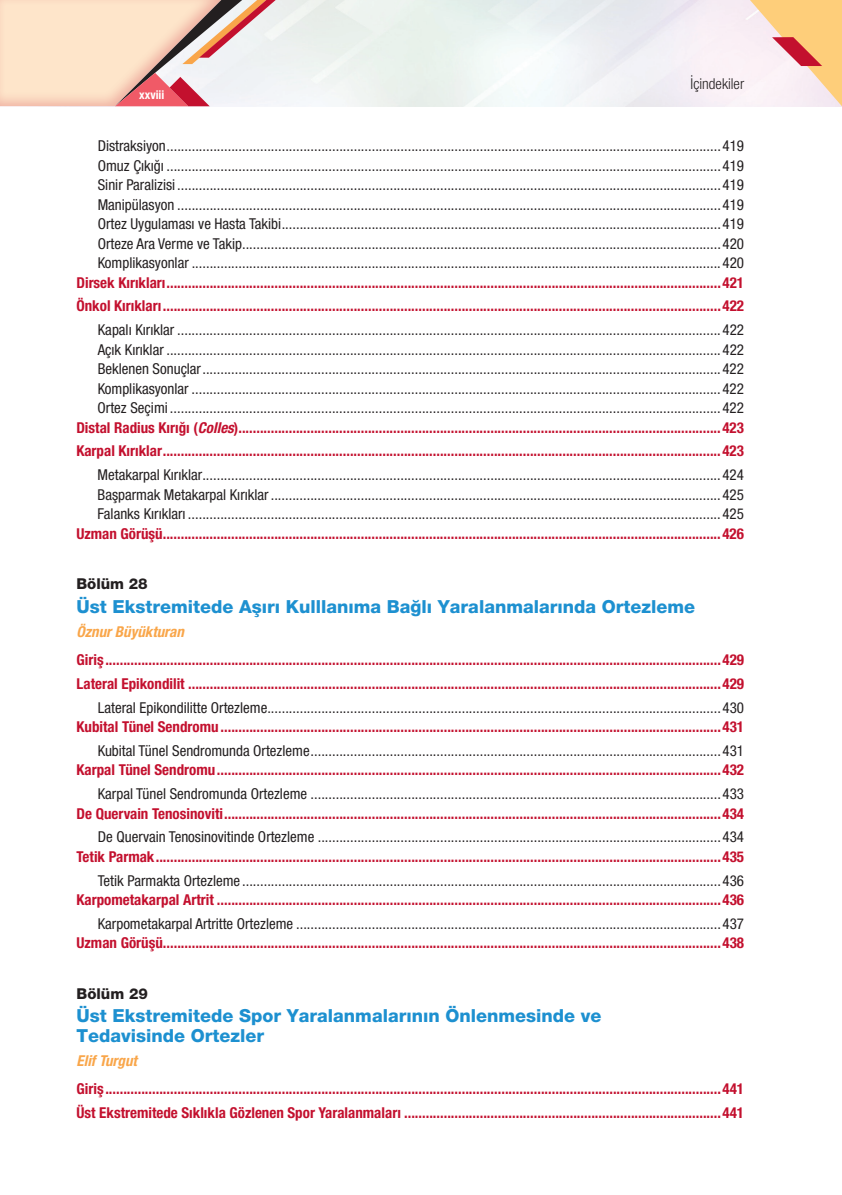
<style>
.page{position:relative;width:842px;height:1195px;background:#fff}
.page>*{position:absolute;margin:0;border:0;box-sizing:border-box;transform-origin:0 0}
.t1{font:800 18px/19.5px "Helvetica Neu";color:#1d90d0}
.t2{font:15px/19.5px "Helvetica 57 Cn";color:#231f20;text-align:justify}
.t3{font:700 15px/23.7px "Helvetica 77 Cn";color:#c3102e}
.t4{font:italic 700 15px "Helvetica 77 Cn";color:#f9a64a}
.t5{font:800 15px "Helvetica Neu";color:#231f20}
.t6{font:15px "Helvetica 47 Lt Cn";color:#231f20}
.t7{font:700 12px "Helvetica 77 Cn";color:#fff}
.s1{font-style:italic}
</style>
<div class="page">
<div style="left:0;top:0;width:223px;height:109px;background:#c3102e;opacity:.25"></div>
<svg style="left:0;top:0;width:276px;height:106px"></svg>
<svg style="left:750px;top:0;width:92px;height:106px"></svg>
<p class="t7" style="left:139px;top:87px;width:27px">xxviii</p>
<p class="t6" style="left:691px;top:75px;width:55px">İçindekiler</p>
<p class="t2" style="left:98px;top:136px;width:648px">Distraksiyon..........................................................................................................................................................419<br>Omuz Çıkığı ..........................................................................................................................................................419<br>Sinir Paralizisi .......................................................................................................................................................419<br>Manipülasyon .......................................................................................................................................................419<br>Ortez Uygulaması ve Hasta Takibi..........................................................................................................................419<br>Orteze Ara Verme ve Takip.....................................................................................................................................420<br>Komplikasyonlar ...................................................................................................................................................420</p>
<p class="t3" style="left:76px;top:270px;width:669px">Dirsek Kırıkları..........................................................................................................................................................421<br>Önkol Kırıkları...........................................................................................................................................................422</p>
<p class="t2" style="left:98px;top:320px;width:648px">Kapalı Kırıklar .......................................................................................................................................................422<br>Açık Kırıklar ..........................................................................................................................................................422<br>Beklenen Sonuçlar................................................................................................................................................422<br>Komplikasyonlar ...................................................................................................................................................422<br>Ortez Seçimi .........................................................................................................................................................422</p>
<p class="t3" style="left:76px;top:415px;width:669px">Distal Radius Kırığı (<span class="s1">Colles</span>)......................................................................................................................................423<br>Karpal Kırıklar...........................................................................................................................................................423</p>
<p class="t2" style="left:98px;top:465px;width:648px">Metakarpal Kırıklar................................................................................................................................................424<br>Başparmak Metakarpal Kırıklar.............................................................................................................................425<br>Falanks Kırıkları ....................................................................................................................................................425</p>
<p class="t3" style="left:76px;top:521px;width:669px">Uzman Görüşü...........................................................................................................................................................426</p>
<p class="t5" style="left:76px;top:574px;width:73px">Bölüm 28</p>
<p class="t1" style="left:77px;top:596px;width:620px">Üst Ekstremitede Aşırı Kulllanıma Bağlı Yaralanmalarında Ortezleme</p>
<p class="t4" style="left:77px;top:623px;width:109px">Öznur Büyükturan</p>
<p class="t3" style="left:77px;top:648px;width:669px">Giriş...........................................................................................................................................................................429<br>Lateral Epikondilit ....................................................................................................................................................429</p>
<p class="t2" style="left:98px;top:697px;width:648px">Lateral Epikondilitte Ortezleme..............................................................................................................................430</p>
<p class="t3" style="left:77px;top:715px;width:669px">Kubital Tünel Sendromu ...........................................................................................................................................431</p>
<p class="t2" style="left:98px;top:740px;width:648px">Kubital Tünel Sendromunda Ortezleme..................................................................................................................431</p>
<p class="t3" style="left:77px;top:758px;width:669px">Karpal Tünel Sendromu............................................................................................................................................432</p>
<p class="t2" style="left:98px;top:784px;width:648px">Karpal Tünel Sendromunda Ortezleme ..................................................................................................................433</p>
<p class="t3" style="left:77px;top:801px;width:669px">De Quervain Tenosinoviti..........................................................................................................................................434</p>
<p class="t2" style="left:98px;top:827px;width:648px">De Quervain Tenosinovitinde Ortezleme ................................................................................................................434</p>
<p class="t3" style="left:77px;top:844px;width:669px">Tetik Parmak.............................................................................................................................................................435</p>
<p class="t2" style="left:98px;top:870px;width:648px">Tetik Parmakta Ortezleme .....................................................................................................................................436</p>
<p class="t3" style="left:77px;top:888px;width:669px">Karpometakarpal Artrit ............................................................................................................................................436</p>
<p class="t2" style="left:98px;top:913px;width:648px">Karpometakarpal Artritte Ortezleme ......................................................................................................................437</p>
<p class="t3" style="left:77px;top:931px;width:669px">Uzman Görüşü...........................................................................................................................................................438</p>
<p class="t5" style="left:77px;top:984px;width:73px">Bölüm 29</p>
<p class="t1" style="left:77px;top:1006px;width:526px">Üst Ekstremitede Spor Yaralanmalarının Önlenmesinde ve<br>Tedavisinde Ortezler</p>
<p class="t4" style="left:77px;top:1052px;width:62px">Elif Turgut</p>
<p class="t3" style="left:77px;top:1077px;width:669px">Giriş...........................................................................................................................................................................441<br>Üst Ekstremitede Sıklıkla Gözlenen Spor Yaralanmaları ........................................................................................441</p>
</div>
